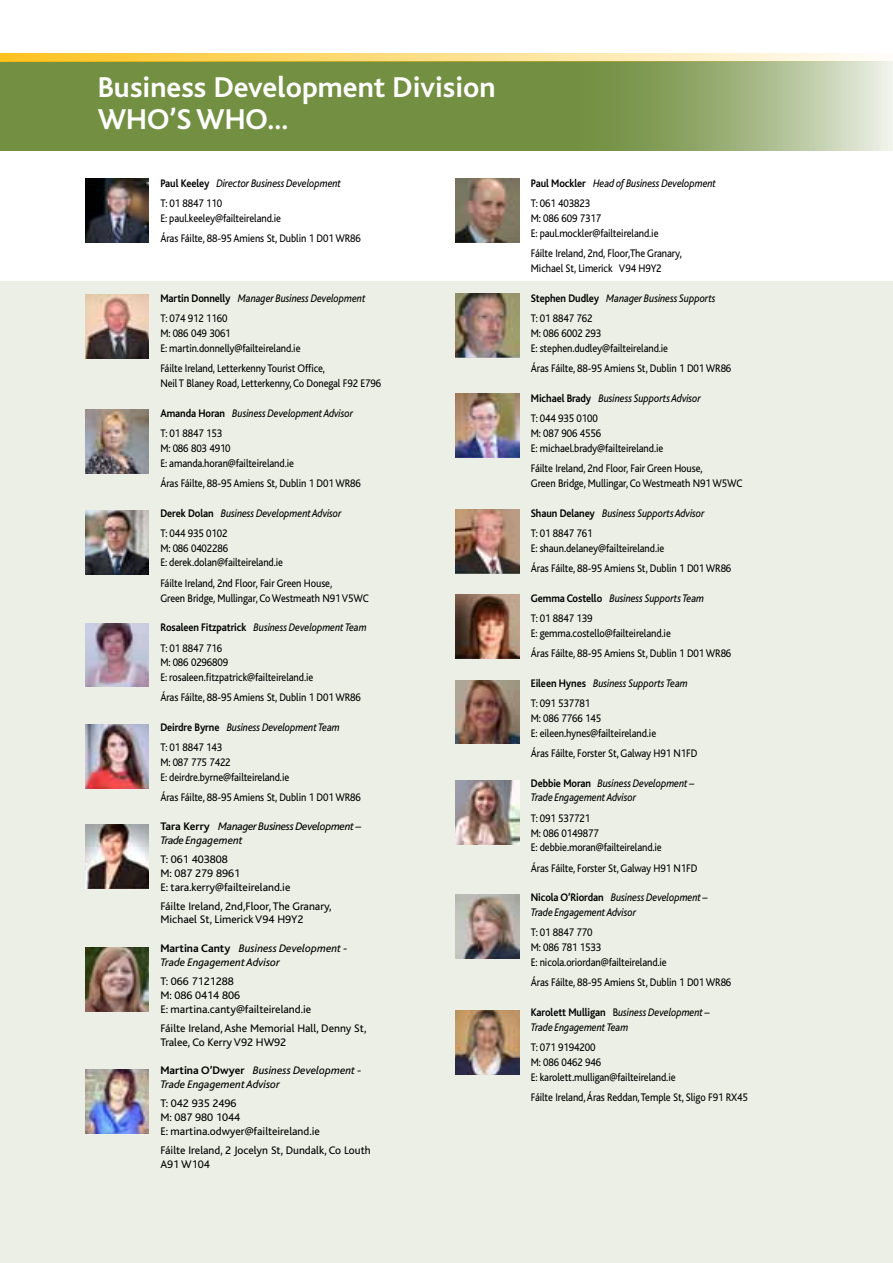
<style>
.page{position:relative;width:893px;height:1263px;background:#fff}
.page>*{position:absolute;margin:0;border:0;box-sizing:border-box;transform-origin:0 0}
.t1{font:700 30px/31.5px "Bliss";color:#fff}
.t2{font:11.55px/14.9px "Bliss";letter-spacing:-.01em;color:#000;scale:.9 1}
.t3{font:italic 11.55px/20.2px "Bliss";letter-spacing:-.01em;color:#000;scale:.9 1}
.t4{font:11.55px/13.8px "Bliss";letter-spacing:-.01em;color:#000}
.t5{font:italic 11.55px/13.8px "Bliss";letter-spacing:-.01em;color:#000}
.t6{font:italic 11.55px/13.8px "Bliss";letter-spacing:-.03em;color:#000}
.s1{font-weight:700;font-style:normal}
.s2{font-style:normal}
</style>
<div class="page">
<div style="left:0;top:282px;width:893px;height:981px;background:#ebefe5"></div>
<svg style="left:0;top:62px;width:893px;height:89px;background:#839c57"></svg>
<svg style="left:0;top:53px;width:893px;height:9px;background:#f7da83"></svg>
<img style="left:85px;top:178px;width:64px;height:64px">
<img style="left:455px;top:178px;width:64px;height:64px">
<img style="left:85px;top:295px;width:64px;height:64px">
<img style="left:85px;top:409px;width:64px;height:64px">
<img style="left:85px;top:510px;width:64px;height:64px">
<img style="left:85px;top:623px;width:64px;height:64px">
<img style="left:85px;top:725px;width:64px;height:64px">
<img style="left:455px;top:294px;width:64px;height:64px">
<img style="left:455px;top:393px;width:64px;height:64px">
<img style="left:455px;top:509px;width:64px;height:64px">
<img style="left:455px;top:595px;width:64px;height:64px">
<img style="left:455px;top:680px;width:64px;height:64px">
<img style="left:85px;top:824px;width:64px;height:64px">
<img style="left:85px;top:948px;width:64px;height:63px">
<img style="left:85px;top:1069px;width:64px;height:64px">
<img style="left:455px;top:781px;width:64px;height:64px">
<img style="left:455px;top:895px;width:64px;height:64px">
<img style="left:455px;top:1010px;width:64px;height:64px">
<h1 class="t1" style="left:98px;top:72px;width:399px">Business Development Division<br>WHO’S WHO...</h1>
<p class="t3" style="left:160px;top:173px;width:202px"><span class="s1">Paul Keeley</span> Director Business Development<br><span class="s2">T: 01 8847 110</span></p>
<p class="t2" style="left:160px;top:208px;width:224px;line-height:20.2px">E: paul.keeley@failteireland.ie<br>Áras Fáilte, 88-95 Amiens St, Dublin 1 D01 WR86</p>
<p class="t3" style="left:160px;top:288px;width:229px"><span class="s1">Martin Donnelly</span> Manager Business Development<br><span class="s2">T: 074 912 1160</span></p>
<p class="t2" style="left:160px;top:326px;width:157px">M: 086 049 3061<br>E: martin.donnelly@failteireland.ie</p>
<p class="t2" style="left:160px;top:361px;width:247px">Fáilte Ireland, Letterkenny Tourist Office,<br>Neil T Blaney Road, Letterkenny, Co Donegal F92 E796</p>
<p class="t3" style="left:160px;top:403px;width:215px"><span class="s1">Amanda Horan</span> Business Development Advisor<br><span class="s2">T: 01 8847 153</span></p>
<p class="t2" style="left:160px;top:441px;width:150px">M: 086 803 4910<br>E: amanda.horan@failteireland.ie</p>
<p class="t2" style="left:160px;top:476px;width:224px">Áras Fáilte, 88-95 Amiens St, Dublin 1 D01 WR86</p>
<p class="t3" style="left:160px;top:503px;width:203px"><span class="s1">Derek Dolan</span> Business Development Advisor<br><span class="s2">T: 044 935 0102</span></p>
<p class="t2" style="left:160px;top:541px;width:138px">M: 086 0402286<br>E: derek.dolan@failteireland.ie</p>
<p class="t2" style="left:160px;top:576px;width:233px">Fáilte Ireland, 2nd Floor, Fair Green House,<br>Green Bridge, Mullingar, Co Westmeath N91 V5WC</p>
<p class="t3" style="left:160px;top:618px;width:231px"><span class="s1">Rosaleen Fitzpatrick</span> Business Development Team<br><span class="s2">T: 01 8847 716</span></p>
<p class="t2" style="left:160px;top:655px;width:171px">M: 086 0296809<br>E: rosaleen.fitzpatrick@failteireland.ie</p>
<p class="t2" style="left:160px;top:690px;width:224px">Áras Fáilte, 88-95 Amiens St, Dublin 1 D01 WR86</p>
<p class="t3" style="left:160px;top:717px;width:201px"><span class="s1">Deirdre Byrne</span> Business Development Team<br><span class="s2">T: 01 8847 143</span></p>
<p class="t2" style="left:160px;top:755px;width:145px">M: 087 775 7422<br>E: deirdre.byrne@failteireland.ie</p>
<p class="t2" style="left:160px;top:790px;width:224px">Áras Fáilte, 88-95 Amiens St, Dublin 1 D01 WR86</p>
<p class="t6" style="left:160px;top:820px;width:202px"><span class="s1">Tara Kerry</span> Manager Business Development –<br>Trade Engagement</p>
<p class="t4" style="left:160px;top:852px;width:132px">T: 061 403808<br>M: 087 279 8961<br>E: tara.kerry@failteireland.ie</p>
<p class="t4" style="left:160px;top:899px;width:173px">Fáilte Ireland, 2nd,Floor, The Granary,<br>Michael St, Limerick V94 H9Y2</p>
<p class="t5" style="left:160px;top:942px;width:189px"><span class="s1">Martina Canty</span> Business Development -<br>Trade Engagement Advisor</p>
<p class="t4" style="left:160px;top:974px;width:152px">T: 066 7121288<br>M: 086 0414 806<br>E: martina.canty@failteireland.ie</p>
<p class="t4" style="left:160px;top:1021px;width:208px">Fáilte Ireland, Ashe Memorial Hall, Denny St,<br>Tralee, Co Kerry V92 HW92</p>
<p class="t5" style="left:160px;top:1064px;width:203px"><span class="s1">Martina O’Dwyer</span> Business Development -<br>Trade Engagement Advisor</p>
<p class="t4" style="left:160px;top:1097px;width:161px">T: 042 935 2496<br>M: 087 980 1044<br>E: martina.odwyer@failteireland.ie</p>
<p class="t4" style="left:160px;top:1143px;width:212px">Fáilte Ireland, 2 Jocelyn St, Dundalk, Co Louth<br>A91 W104</p>
<p class="t3" style="left:531px;top:173px;width:207px"><span class="s1">Paul Mockler</span> Head of Business Development<br><span class="s2">T: 061 403823</span></p>
<p class="t2" style="left:531px;top:211px;width:143px">M: 086 609 7317<br>E: paul.mockler@failteireland.ie</p>
<p class="t2" style="left:531px;top:246px;width:169px">Fáilte Ireland, 2nd, Floor,The Granary,<br>Michael St, Limerick V94 H9Y2</p>
<p class="t3" style="left:531px;top:288px;width:207px"><span class="s1">Stephen Dudley</span> Manager Business Supports<br><span class="s2">T: 01 8847 762</span></p>
<p class="t2" style="left:531px;top:326px;width:154px">M: 086 6002 293<br>E: stephen.dudley@failteireland.ie</p>
<p class="t2" style="left:531px;top:361px;width:224px">Áras Fáilte, 88-95 Amiens St, Dublin 1 D01 WR86</p>
<p class="t3" style="left:531px;top:388px;width:190px"><span class="s1">Michael Brady</span> Business Supports Advisor<br><span class="s2">T: 044 935 0100</span></p>
<p class="t2" style="left:531px;top:426px;width:149px">M: 087 906 4556<br>E: michael.brady@failteireland.ie</p>
<p class="t2" style="left:531px;top:461px;width:237px">Fáilte Ireland, 2nd Floor, Fair Green House,<br>Green Bridge, Mullingar, Co Westmeath N91 W5WC</p>
<p class="t3" style="left:531px;top:503px;width:194px"><span class="s1">Shaun Delaney</span> Business Supports Advisor<br><span class="s2">T: 01 8847 761</span></p>
<p class="t2" style="left:531px;top:538px;width:224px;line-height:20.2px">E: shaun.delaney@failteireland.ie<br>Áras Fáilte, 88-95 Amiens St, Dublin 1 D01 WR86</p>
<p class="t3" style="left:531px;top:588px;width:194px"><span class="s1">Gemma Costello</span> Business Supports Team<br><span class="s2">T: 01 8847 139</span></p>
<p class="t2" style="left:531px;top:623px;width:224px;line-height:20.2px">E: gemma.costello@failteireland.ie<br>Áras Fáilte, 88-95 Amiens St, Dublin 1 D01 WR86</p>
<p class="t3" style="left:531px;top:673px;width:176px"><span class="s1">Eileen Hynes</span> Business Supports Team<br><span class="s2">T: 091 537781</span></p>
<p class="t2" style="left:531px;top:711px;width:141px">M: 086 7766 145<br>E: eileen.hynes@failteireland.ie</p>
<p class="t2" style="left:531px;top:746px;width:187px">Áras Fáilte, Forster St, Galway H91 N1FD</p>
<p class="t3" style="left:531px;top:776px;width:183px;line-height:14.9px"><span class="s1">Debbie Moran</span> Business Development –<br>Trade Engagement Advisor</p>
<p class="t2" style="left:531px;top:811px;width:147px">T: 091 537721<br>M: 086 0149877<br>E: debbie.moran@failteireland.ie</p>
<p class="t2" style="left:531px;top:861px;width:187px">Áras Fáilte, Forster St, Galway H91 N1FD</p>
<p class="t3" style="left:531px;top:890px;width:198px;line-height:14.9px"><span class="s1">Nicola O’Riordan</span> Business Development –<br>Trade Engagement Advisor</p>
<p class="t2" style="left:531px;top:925px;width:153px">T: 01 8847 770<br>M: 086 781 1533<br>E: nicola.oriordan@failteireland.ie</p>
<p class="t2" style="left:531px;top:975px;width:224px">Áras Fáilte, 88-95 Amiens St, Dublin 1 D01 WR86</p>
<p class="t3" style="left:531px;top:1005px;width:200px;line-height:14.9px"><span class="s1">Karolett Mulligan</span> <span class="s2">B</span>usiness Development –<br>Trade Engagement Team</p>
<p class="t2" style="left:531px;top:1040px;width:162px">T: 071 9194200<br>M: 086 0462 946<br>E: karolett.mulligan@failteireland.ie</p>
<p class="t2" style="left:531px;top:1090px;width:243px">Fáilte Ireland, Áras Reddan, Temple St, Sligo F91 RX45</p>
</div>
